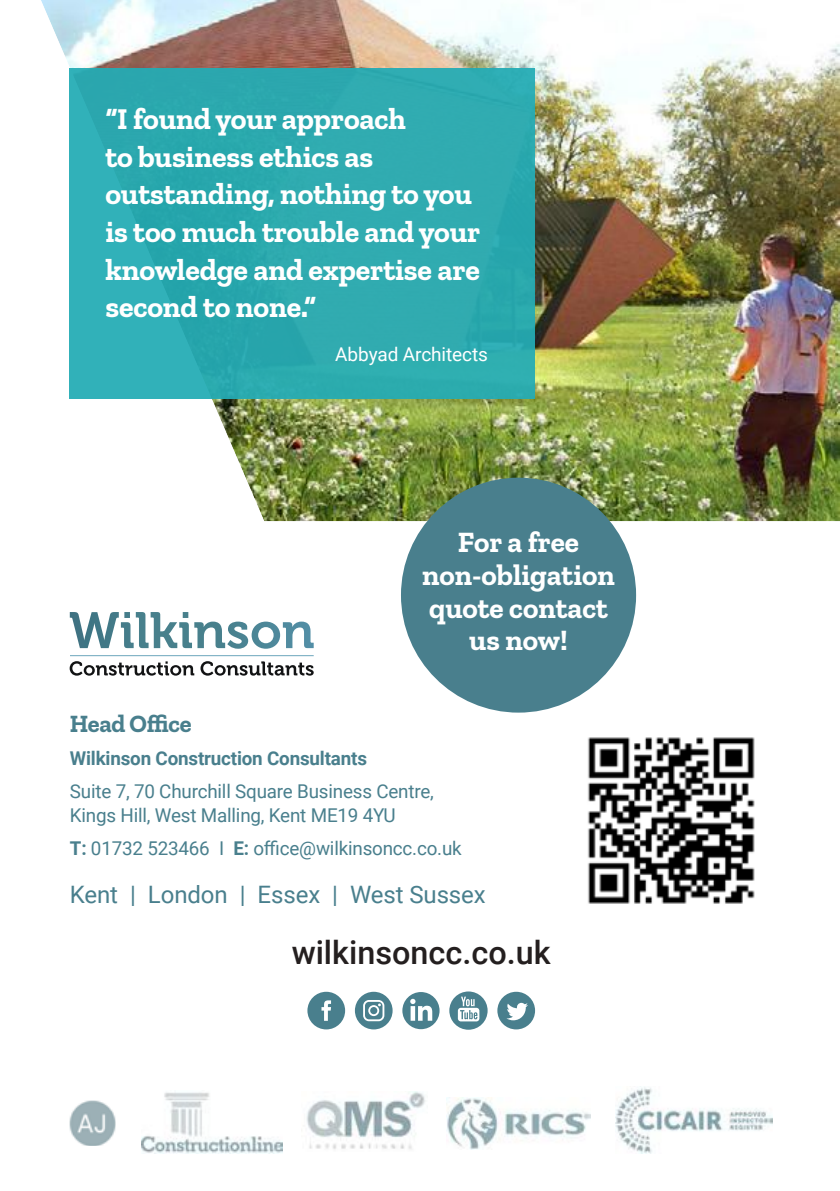
<style>
.page{position:relative;width:840px;height:1191px;background:#fff}
.page>*{position:absolute;margin:0;border:0;box-sizing:border-box;transform-origin:0 0}
.t1{font:500 32.4px "Roboto";color:#241f1f}
.t2{font:700 30px/37.8px "Zilla Slab";letter-spacing:-.005em;color:#fff}
.t3{font:700 29.4px/32.6px "Zilla Slab";color:#fff;text-align:center}
.t4{font:700 24.8px "Zilla Slab";letter-spacing:-.01em;color:#497f8d}
.t5{font:24px "Roboto";letter-spacing:-.005em;color:#497f8d}
.t6{font:19px/24.8px "Roboto";letter-spacing:-.01em;color:#497f8d}
.t7{font:700 19px "Roboto";letter-spacing:-.01em;color:#497f8d}
.t8{font:19px "Roboto";letter-spacing:-.005em;color:#fff}
.s1{font-weight:700}
</style>
<div class="page">
<img style="left:264px;top:0;width:575px;height:521px">
<svg style="left:41px;top:0;width:223px;height:520px"></svg>
<img style="left:587px;top:737px;width:168px;height:167px">
<svg style="left:307px;top:991px;width:38px;height:38px"></svg>
<svg style="left:355px;top:991px;width:37px;height:38px"></svg>
<svg style="left:402px;top:992px;width:37px;height:37px"></svg>
<svg style="left:449px;top:991px;width:38px;height:38px"></svg>
<svg style="left:497px;top:991px;width:37px;height:38px"></svg>
<div style="left:70px;top:68px;width:464px;height:330px;background:#30abb0"></div>
<svg style="left:70px;top:612px;width:243px;height:36px"></svg>
<hr style="left:70px;top:655px;width:243px;height:1px;background:#6ca6bc">
<svg style="left:70px;top:661px;width:124px;height:14px"></svg>
<svg style="left:200px;top:661px;width:113px;height:14px"></svg>
<img style="left:141px;top:1092px;width:141px;height:61px">
<img style="left:446px;top:1097px;width:144px;height:52px">
<img style="left:615px;top:1086px;width:156px;height:67px">
<img style="left:306px;top:1091px;width:120px;height:59px">
<img style="left:69px;top:1100px;width:46px;height:45px">
<div style="left:401px;top:477px;width:234px;height:235px;background:#497f8d;border-radius:50%"></div>
<p class="t2" style="left:105px;top:100px;width:376px">“I found your approach<br>to business ethics as outstanding, nothing to you is too much trouble and your knowledge and expertise are second to none.”</p>
<p class="t8" style="left:335px;top:341px;width:154px">Abbyad Architects</p>
<p class="t3" style="left:422px;top:526px;width:194px">For a free non-obligation quote contact us now!</p>
<p class="t4" style="left:70px;top:709px;width:123px">Head Office</p>
<p class="t7" style="left:70px;top:745px;width:298px">Wilkinson Construction Consultants</p>
<p class="t6" style="left:70px;top:777px;width:365px">Suite 7, 70 Churchill Square Business Centre,<br>Kings Hill, West Malling, Kent ME19 4YU</p>
<p class="t6" style="left:70px;top:835px;width:393px"><span class="s1">T:</span> 01732 523466 I <span class="s1">E:</span> office@wilkinsoncc.co.uk</p>
<p class="t5" style="left:70px;top:877px;width:417px">Kent | London | Essex | West Sussex</p>
<p class="t1" style="left:291px;top:929px;width:260px">wilkinsoncc.co.uk</p>
</div>
